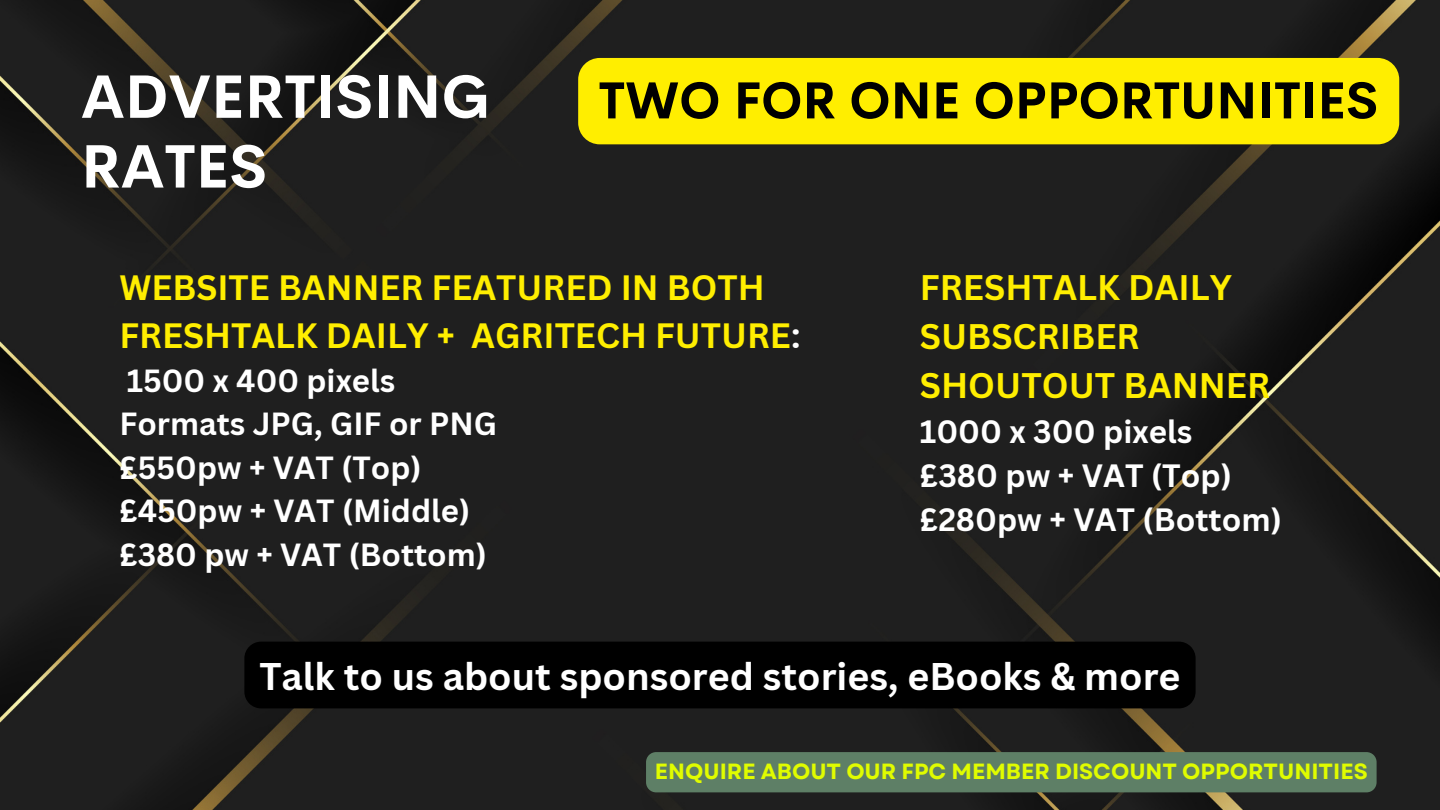
<style>
.page{position:relative;width:1440px;height:810px;background:#fff}
.page>*{position:absolute;margin:0;border:0;box-sizing:border-box;transform-origin:0 0}
.t1{font:700 60px/69.8px "Cerebri Sans";color:#fff}
.t2{font:700 51px "Cerebri Sans";color:#000}
.t3{font:700 37.6px "Canva Sans";color:#fff}
.t4{font:700 34.6px/48.8px "Canva Sans";color:#fe0}
.t5{font:700 34.3px/48px "Canva Sans";color:#fe0}
.t6{font:700 31.4px/44.2px "Canva Sans";color:#fff}
.t7{font:700 31.2px/43.5px "Canva Sans";color:#fff}
.t8{font:700 22px "Garet";color:#e0fc00}
.s1{color:#fff}
</style>
<div class="page">
<img style="left:0;top:0;width:1440px;height:810px">
<div style="left:646px;top:752px;width:731px;height:40px;background:#5e7f66"></div>
<div style="left:578px;top:58px;width:821px;height:86px;background:#fe0;border-radius:22px"></div>
<div style="left:244px;top:642px;width:952px;height:66px;background:#000"></div>
<h2 class="t1" style="left:81px;top:62px;width:410px">ADVERTISING<br>RATES</h2>
<h4 class="t2" style="left:599px;top:67px;width:781px">TWO FOR ONE OPPORTUNITIES</h4>
<p class="t5" style="left:119px;top:262px;width:683px">WEBSITE BANNER FEATURED IN BOTH<br>FRESHTALK DAILY + AGRITECH FUTURE<span class="s1">:</span></p>
<p class="t7" style="left:119px;top:358px;width:379px">1500 x 400 pixels<br>Formats JPG, GIF or PNG £550pw + VAT (Top) £450pw + VAT (Middle) £380 pw + VAT (Bottom)</p>
<p class="t4" style="left:920px;top:262px;width:352px">FRESHTALK DAILY<br>SUBSCRIBER<br>SHOUTOUT BANNER</p>
<p class="t6" style="left:920px;top:408px;width:363px">1000 x 300 pixels<br>£380 pw + VAT (Top) £280pw + VAT (Bottom)</p>
<p class="t3" style="left:259px;top:649px;width:923px">Talk to us about sponsored stories, eBooks &amp; more</p>
<h1 class="t8" style="left:655px;top:755px;width:714px">ENQUIRE ABOUT OUR FPC MEMBER DISCOUNT OPPORTUNITIES</h1>
</div>
